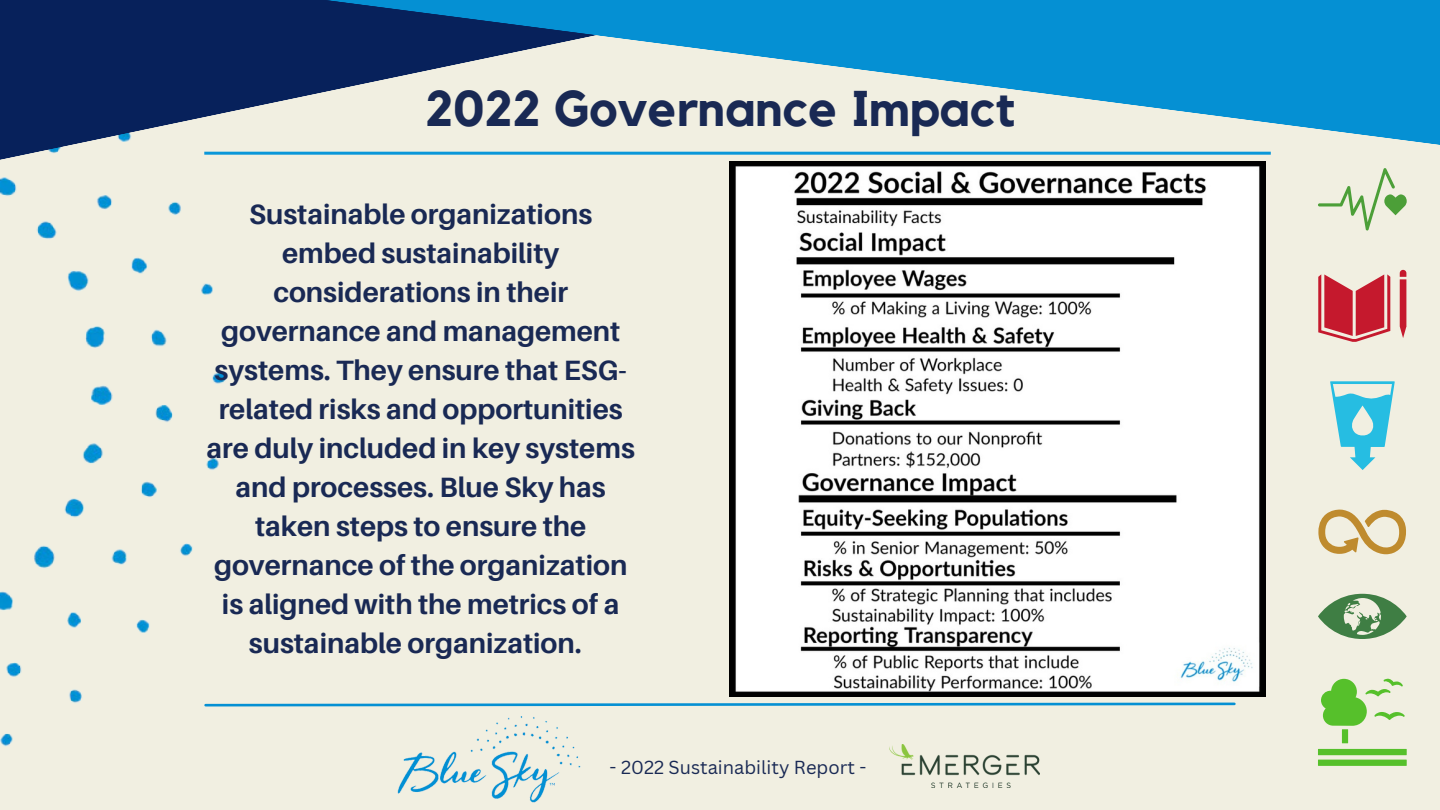
<style>
.page{position:relative;width:1440px;height:810px;background:#f1efe1}
.page>*{position:absolute;margin:0;border:0;box-sizing:border-box;transform-origin:0 0}
.t1{font:700 50px "Kollektif";color:#192954}
.t2{font:700 27.9px/39px "Aileron";color:#192954;text-align:center}
.t3{font:18.4px "Canva Sans";color:#192954}
</style>
<div class="page">
<img style="left:0;top:177px;width:227px;height:570px">
<svg style="left:0;top:0;width:730px;height:169px;fill:#07215b"></svg>
<svg style="left:304px;top:0;width:1136px;height:152px;fill:#0790d3"></svg>
<svg style="left:203px;top:701px;width:1033px;height:7px"></svg>
<img style="left:889px;top:745px;width:151px;height:43px">
<img style="left:395px;top:703px;width:191px;height:100px">
<hr style="left:204px;top:152px;width:1067px;height:3px;background:#0a97d9">
<svg style="left:1318px;top:168px;width:89px;height:63px"></svg>
<svg style="left:1318px;top:270px;width:88px;height:72px"></svg>
<svg style="left:1330px;top:381px;width:65px;height:89px"></svg>
<svg style="left:1318px;top:510px;width:88px;height:44px"></svg>
<svg style="left:1318px;top:594px;width:89px;height:45px"></svg>
<svg style="left:1318px;top:679px;width:89px;height:87px"></svg>
<img style="left:730px;top:161px;width:535px;height:536px">
<p class="t1" style="left:425px;top:86px;width:591px">2022 Governance Impact</p>
<p class="t2" style="left:207px;top:194px;width:430px">Sustainable organizations embed sustainability considerations in their governance and management systems. They ensure that ESG&shy;related risks and opportunities are duly included in key systems and processes. Blue Sky has taken steps to ensure the governance of the organization is aligned with the metrics of a sustainable organization.</p>
<p class="t3" style="left:610px;top:754px;width:258px">- 2022 Sustainability Report -</p>
</div>
